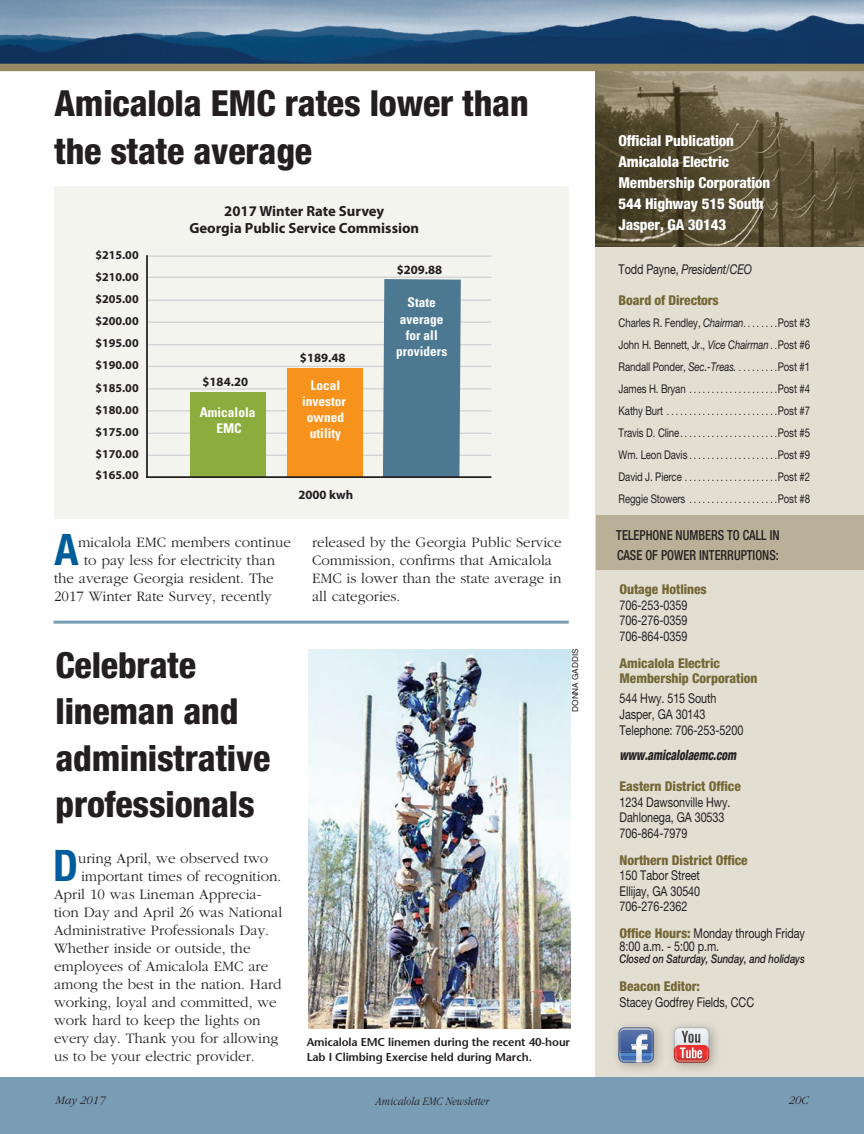
<style>
.page{position:relative;width:864px;height:1134px;background:#fff}
.page>*{position:absolute;margin:0;border:0;box-sizing:border-box;transform-origin:0 0}
.t1{font:700 condensed 43.5px "Helvetica Neue LT Std";color:#005d9c}
.t2{font:800 condensed 36px/46.5px "Helvetica Neue LT Std";letter-spacing:-.005em;color:#231f20}
.t3{font:300 15px/18px "ITC Garamond Std";color:#231f20}
.t4{font:800 condensed 15px/21px "Helvetica Neue LT Std";letter-spacing:-.01em;color:#fff}
.t5{font:700 14.7px/17.7px "Myriad Pro";color:#231f20;text-align:center}
.t6{font:italic 800 condensed 14.25px "Helvetica Neue LT Std";letter-spacing:-.005em;color:#231f20;scale:.8 1}
.t7{font:500 condensed 13.8px/19.5px "Helvetica Neue LT Std";color:#231f20;scale:.9 1}
.t8{font:13.5px/15.6px "Helvetica Neue LT Std";letter-spacing:-.005em;color:#231f20;scale:.8 1}
.t9{font:800 condensed 13.5px/15.6px "Helvetica Neue LT Std";letter-spacing:-.005em;color:#736735}
.t10{font:italic 13.5px "Helvetica Neue LT Std";letter-spacing:-.01em;color:#231f20;scale:.8 1}
.t11{font:700 condensed 13.35px/16px "Univers LT Std";color:#fff;text-align:center}
.t12{font:700 12.75px "Myriad Pro";color:#231f20}
.t13{font:12px/22px "Helvetica Neue LT Std";letter-spacing:-.01em;color:#231f20;text-align:justify;scale:.8 1}
.t14{font:700 12px "Myriad Pro";color:#231f20}
.t15{font:italic 500 12px "Helvetica Neue LT Std";letter-spacing:-.005em;color:#231f20;scale:.8 1}
.t16{font:italic 300 12px "ITC Garamond Std";color:#231f20;scale:.85 1}
.t17{font:italic 300 12px "ITC Garamond Std";color:#231f20}
.t18{font:600 11.4px/15px "Stone Sans Std";letter-spacing:-.01em;color:#231f20}
.t19{font:10.5px "Helvetica Neue LT Std";color:#231f20;scale:.8 1}
.t20{font:8.25px "Helvetica LT Std";color:#231f20}
.s1{font-style:normal}
.s2{font-style:italic}
.s3{font-size:10.5px}
.s4{font-size:12px}
.s5{font-weight:800;font-stretch:condensed;color:#736735}
</style>
<div class="page">
<div style="left:595px;top:247px;width:269px;height:839px;background:#e3ded2"></div>
<div style="left:666px;top:1020px;width:56px;height:55px;background:#231f20;opacity:.3"></div>
<svg style="left:674px;top:1027px;width:35px;height:36px"></svg>
<div style="left:610px;top:1020px;width:57px;height:55px;background:#231f20;opacity:.3"></div>
<svg style="left:619px;top:1028px;width:35px;height:35px"></svg>
<img style="left:620px;top:1029px;width:33px;height:5px">
<img style="left:0;top:0;width:864px;height:64px">
<img style="left:595px;top:71px;width:269px;height:176px">
<div style="left:596px;top:516px;width:268px;height:54px;background:#bab098"></div>
<div style="left:0;top:64px;width:864px;height:7px;background:#948962"></div>
<div style="left:0;top:1077px;width:864px;height:57px;background:#7a9db6"></div>
<div style="left:54px;top:186px;width:514px;height:332px;background:#f4f4ef"></div>
<hr style="left:54px;top:621px;width:515px;height:3px;background:#7a9db6">
<hr style="left:146px;top:277px;width:345px;height:1px;background:#d1d2d4">
<hr style="left:146px;top:255px;width:345px;height:2px;background:#d1d2d4">
<hr style="left:146px;top:179px;width:345px;height:1px;background:#d1d2d4">
<hr style="left:146px;top:299px;width:345px;height:2px;background:#d1d2d4">
<hr style="left:146px;top:322px;width:345px;height:1px;background:#d1d2d4">
<hr style="left:146px;top:344px;width:345px;height:1px;background:#d1d2d4">
<hr style="left:146px;top:366px;width:345px;height:1px;background:#d1d2d4">
<hr style="left:146px;top:388px;width:345px;height:2px;background:#d1d2d4">
<hr style="left:146px;top:410px;width:345px;height:2px;background:#d1d2d4">
<hr style="left:146px;top:433px;width:345px;height:1px;background:#d1d2d4">
<hr style="left:146px;top:455px;width:345px;height:1px;background:#d1d2d4">
<div style="left:191px;top:392px;width:75px;height:85px;background:#8cad3e"></div>
<div style="left:287px;top:369px;width:76px;height:108px;background:#f7931d"></div>
<div style="left:383px;top:279px;width:78px;height:197px;background:#4d7892"></div>
<hr style="left:146px;top:476px;width:345px;height:2px;background:#231f20">
<hr style="left:146px;top:255px;width:2px;height:223px;background:#231f20">
<img style="left:309px;top:649px;width:261px;height:379px">
<h2 class="t2" style="left:55px;top:79px;width:476px;line-height:48px">Amicalola EMC rates lower than the state average</h2>
<p class="t14" style="left:95px;top:102px;width:45px">$220.00</p>
<p class="t14" style="left:95px;top:247px;width:45px">$215.00</p>
<p class="t14" style="left:95px;top:269px;width:45px">$210.00</p>
<p class="t14" style="left:95px;top:291px;width:45px">$205.00</p>
<p class="t14" style="left:95px;top:313px;width:45px">$200.00</p>
<p class="t14" style="left:95px;top:335px;width:45px">$195.00</p>
<p class="t14" style="left:95px;top:358px;width:45px">$190.00</p>
<p class="t14" style="left:95px;top:380px;width:45px">$185.00</p>
<p class="t14" style="left:95px;top:402px;width:45px">$180.00</p>
<p class="t14" style="left:95px;top:424px;width:45px">$175.00</p>
<p class="t14" style="left:95px;top:447px;width:45px">$170.00</p>
<p class="t14" style="left:95px;top:467px;width:45px">$165.00</p>
<p class="t5" style="left:189px;top:201px;width:231px">2017 Winter Rate Survey<br>Georgia Public Service Commission</p>
<p class="t12" style="left:203px;top:373px;width:47px">$184.20</p>
<p class="t11" style="left:200px;top:404px;width:57px">Amicalola<br>EMC</p>
<p class="t12" style="left:300px;top:349px;width:47px">$189.48</p>
<p class="t11" style="left:302px;top:377px;width:45px">Local investor owned utility</p>
<p class="t12" style="left:298px;top:487px;width:56px">2000 kwh</p>
<p class="t12" style="left:397px;top:261px;width:47px">$209.88</p>
<p class="t11" style="left:396px;top:295px;width:53px">State average for all providers</p>
<h1 class="t1" style="left:55px;top:523px;width:26px">A</h1>
<p class="t3" style="left:78px;top:533px;width:215px">micalola EMC members continue</p>
<p class="t3" style="left:84px;top:551px;width:193px">to pay less for electricity than</p>
<p class="t3" style="left:54px;top:569px;width:221px">the average Georgia resident. The</p>
<p class="t3" style="left:54px;top:587px;width:219px">2017 Winter Rate Survey, recently</p>
<p class="t3" style="left:312px;top:533px;width:251px">released by the Georgia Public Service<br>Commission, confirms that Amicalola<br>EMC is lower than the state average in all categories.</p>
<h2 class="t2" style="left:56px;top:641px;width:217px">Celebrate lineman and administrative professionals</h2>
<p class="t3" style="left:78px;top:850px;width:192px">uring April, we observed two</p>
<p class="t3" style="left:81px;top:868px;width:202px">important times of recognition.</p>
<p class="t3" style="left:54px;top:886px;width:209px">April 10 was Lineman Apprecia-</p>
<p class="t3" style="left:54px;top:904px;width:230px">tion Day and April 26 was National</p>
<p class="t3" style="left:54px;top:922px;width:217px">Administrative Professionals Day.</p>
<p class="t3" style="left:54px;top:940px;width:198px">Whether inside or outside, the</p>
<p class="t3" style="left:54px;top:958px;width:216px">employees of Amicalola EMC are</p>
<p class="t3" style="left:54px;top:976px;width:229px">among the best in the nation. Hard</p>
<p class="t3" style="left:54px;top:994px;width:224px">working, loyal and committed, we</p>
<p class="t3" style="left:54px;top:1012px;width:208px">work hard to keep the lights on</p>
<p class="t3" style="left:54px;top:1030px;width:226px">every day. Thank you for allowing</p>
<p class="t3" style="left:54px;top:1048px;width:202px">us to be your electric provider.</p>
<h1 class="t1" style="left:53px;top:840px;width:26px">D</h1>
<p class="t20" style="left:570px;top:712px;width:65px;rotate:-90deg">DONNA GADDIS</p>
<p class="t18" style="left:307px;top:1035px;width:265px">Amicalola EMC linemen during the recent 40-hour<br>Lab I Climbing Exercise held during March.</p>
<p class="t4" style="left:618px;top:130px;width:153px">Official Publication<br>Amicalola Electric<br>Membership Corporation<br>544 Highway 515 South<br>Jasper, GA 30143</p>
<p class="t10" style="left:619px;top:261px;width:168px"><span class="s1">Todd Payne,</span> President/CEO</p>
<p class="t9" style="left:619px;top:292px;width:102px">Board of Directors</p>
<p class="t13" style="left:619px;top:312px;width:241px">Charles R. Fendley, <span class="s2">Chairman</span><span class="s3">. . . . . . . .</span>Post #3<br>John H. Bennett, Jr., <span class="s2">Vice Chairman</span><span class="s3">..</span> Post #6<br>Randall Ponder, <span class="s2">Sec.-Treas.</span><span class="s3">.........</span></p>
<p class="t13" style="left:778px;top:356px;width:42px">Post #1</p>
<p class="t19" style="left:619px;top:383px;width:90px"><span class="s4">James H. Bryan</span> ....................</p>
<p class="t13" style="left:778px;top:378px;width:42px">Post #4</p>
<p class="t19" style="left:619px;top:405px;width:62px"><span class="s4">Kathy Burt</span> .........................</p>
<p class="t13" style="left:778px;top:400px;width:42px">Post #7</p>
<p class="t19" style="left:619px;top:427px;width:80px"><span class="s4">Travis D. Cline</span>......................</p>
<p class="t13" style="left:778px;top:422px;width:42px">Post #5</p>
<p class="t19" style="left:619px;top:449px;width:90px"><span class="s4">Wm. Leon Davis</span>....................</p>
<p class="t13" style="left:778px;top:444px;width:42px">Post #9</p>
<p class="t19" style="left:619px;top:471px;width:84px"><span class="s4">David J. Pierce</span>.....................</p>
<p class="t13" style="left:778px;top:466px;width:42px">Post #2</p>
<p class="t19" style="left:619px;top:493px;width:90px"><span class="s4">Reggie Stowers</span> ....................</p>
<p class="t13" style="left:778px;top:488px;width:42px">Post #8</p>
<p class="t7" style="left:616px;top:526px;width:183px">TELEPHONE NUMBERS TO CALL IN<br>CASE OF POWER INTERRUPTIONS:</p>
<p class="t9" style="left:620px;top:581px;width:89px">Outage Hotlines</p>
<p class="t8" style="left:620px;top:597px;width:86px;text-align:justify">706-253-0359<br>706-276-0359<br>706-864-0359</p>
<p class="t9" style="left:620px;top:655px;width:140px">Amicalola Electric<br>Membership Corporation</p>
<p class="t8" style="left:620px;top:691px;width:156px">544 Hwy. 515 South<br>Jasper, GA 30143<br>Telephone: 706-253-5200</p>
<p class="t6" style="left:620px;top:746px;width:147px">www.amicalolaemc.com</p>
<p class="t9" style="left:620px;top:778px;width:123px">Eastern District Office</p>
<p class="t8" style="left:620px;top:794px;width:140px">1234 Dawsonville Hwy.<br>Dahlonega, GA 30533<br>706-864-7979</p>
<p class="t9" style="left:620px;top:852px;width:130px">Northern District Office</p>
<p class="t8" style="left:620px;top:867px;width:102px;text-align:justify">150 Tabor Street Ellijay, GA 30540<br>706-276-2362</p>
<p class="t8" style="left:620px;top:927px;width:233px;line-height:12.6px"><span class="s5">Office Hours:</span> Monday through Friday<br>8:00 a.m. - 5:00 p.m.</p>
<p class="t15" style="left:620px;top:952px;width:233px">Closed on Saturday, Sunday, and holidays</p>
<p class="t9" style="left:620px;top:979px;width:82px">Beacon Editor:</p>
<p class="t8" style="left:620px;top:994px;width:170px">Stacey Godfrey Fields, CCC</p>
<p class="t17" style="left:56px;top:1093px;width:51px">May 2017</p>
<p class="t16" style="left:375px;top:1094px;width:136px">Amicalola EMC Newsletter</p>
<p class="t17" style="left:789px;top:1093px;width:22px">20C</p>
</div>
